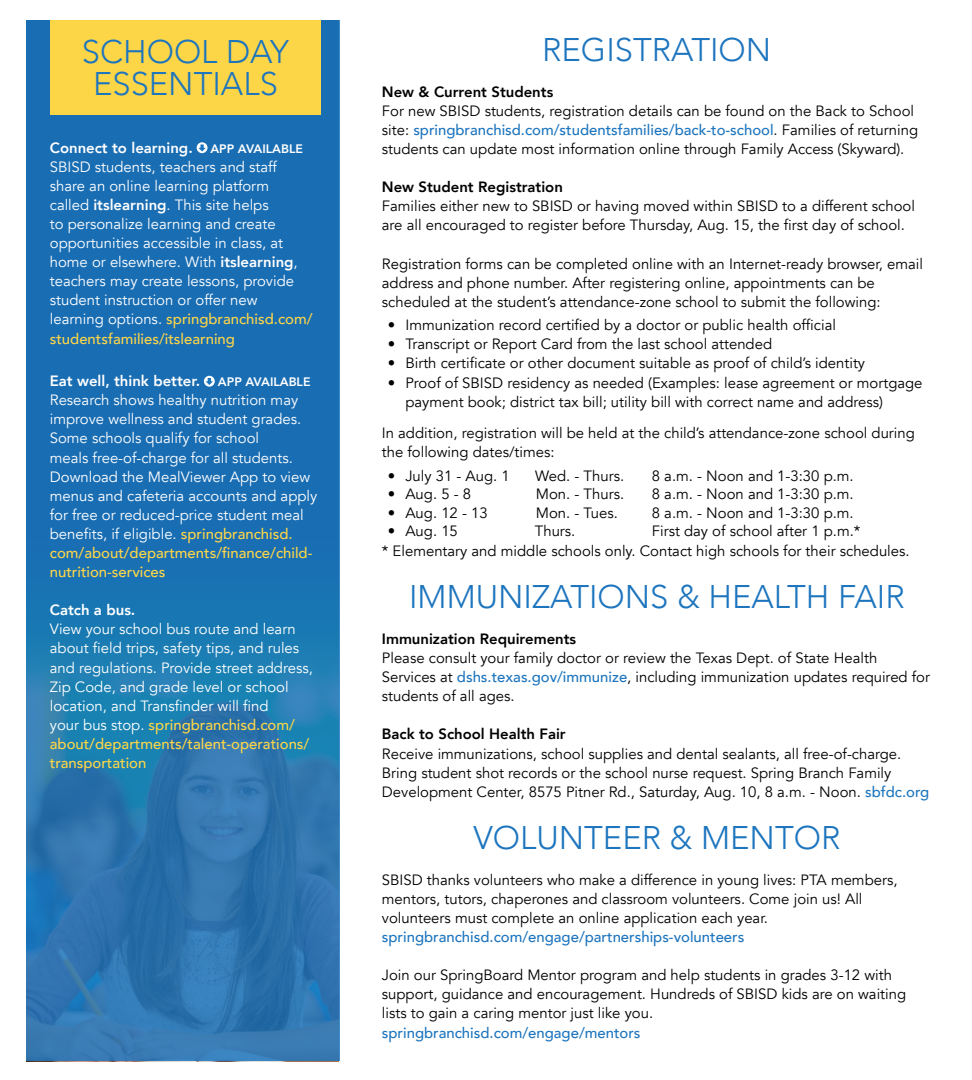
<style>
.page{position:relative;width:972px;height:1080px;background:#fff}
.page>*{position:absolute;margin:0;border:0;box-sizing:border-box;transform-origin:0 0}
.t1{font:300 32.7px/31.3px "Avenir";color:#1d75be;text-align:center}
.t2{font:14.85px/19px "Avenir";color:#000}
.t3{font:14.85px/19px "Avenir";color:#fff}
.t4{font:800 14.85px "Avenir";color:#000}
.t5{font:500 14.85px "Avenir";color:#1d75be}
.t6{font:800 14.85px "Avenir";color:#fff}
.s1{font-weight:800}
.s2{font-weight:800;font-size:12.3px}
.s3{font-weight:500;color:#fdd648}
.s4{font-weight:500;color:#1d75be}
</style>
<div class="page">
<svg style="left:26px;top:21px;width:313px;height:1040px;background:#2072b1"></svg>
<div style="left:50px;top:21px;width:271px;height:94px;background:#fdd648"></div>
<svg style="left:204px;top:376px;width:11px;height:11px"></svg>
<svg style="left:206px;top:378px;width:7px;height:7px"></svg>
<svg style="left:197px;top:142px;width:11px;height:11px"></svg>
<svg style="left:198px;top:145px;width:8px;height:7px"></svg>
<h1 class="t1" style="left:82px;top:36px;width:209px">SCHOOL DAY<br>ESSENTIALS</h1>
<p class="t3" style="left:50px;top:138px;width:264px"><span class="s1">Connect to learning.</span> <span class="s2">APP AVAILABLE </span>SBISD students, teachers and staff share an online learning platform<br>called <span class="s1">itslearning</span>. This site helps<br>to personalize learning and create opportunities accessible in class, at home or elsewhere. With <span class="s1">itslearning</span>, teachers may create lessons, provide student instruction or offer new learning options. <span class="s3">springbranchisd.com/ studentsfamilies/itslearning</span></p>
<p class="t3" style="left:50px;top:372px;width:269px"><span class="s1">Eat well, think better.</span> <span class="s2">APP AVAILABLE </span>Research shows healthy nutrition may improve wellness and student grades.<br>Some schools qualify for school<br>meals free-of-charge for all students.<br>Download the MealViewer App to view menus and cafeteria accounts and apply for free or reduced-price student meal benefits, if eligible. <span class="s3">springbranchisd. com/about/departments/finance/child&shy;nutrition-services</span></p>
<p class="t6" style="left:50px;top:599px;width:87px">Catch a bus.</p>
<p class="t3" style="left:50px;top:620px;width:265px">View your school bus route and learn about field trips, safety tips, and rules and regulations. Provide street address, Zip Code, and grade level or school location, and Transfinder will find<br>your bus stop. <span class="s3">springbranchisd.com/ about/departments/talent-operations/ transportation</span></p>
<h1 class="t1" style="left:542px;top:34px;width:231px">REGISTRATION</h1>
<p class="t4" style="left:382px;top:80px;width:173px">New &amp; Current Students</p>
<p class="t2" style="left:382px;top:102px;width:538px">For new SBISD students, registration details can be found on the Back to School site: <span class="s4">springbranchisd.com/studentsfamilies/back-to-school</span>. Families of returning students can update most information online through Family Access (Skyward).</p>
<p class="t4" style="left:382px;top:176px;width:183px">New Student Registration</p>
<p class="t2" style="left:382px;top:197px;width:535px">Families either new to SBISD or having moved within SBISD to a different school are all encouraged to register before Thursday, Aug. 15, the first day of school.</p>
<p class="t2" style="left:382px;top:254px;width:543px">Registration forms can be completed online with an Internet-ready browser, email address and phone number. After registering online, appointments can be scheduled at the student’s attendance-zone school to submit the following:</p>
<p class="t2" style="left:388px;top:316px;width:450px">• Immunization record certified by a doctor or public health official</p>
<p class="t2" style="left:388px;top:335px;width:386px">• Transcript or Report Card from the last school attended</p>
<p class="t2" style="left:388px;top:354px;width:479px">• Birth certificate or other document suitable as proof of child’s identity</p>
<p class="t2" style="left:405px;top:373px;width:519px;line-height:19.6px;text-indent:-18px">• Proof of SBISD residency as needed (Examples: lease agreement or mortgage payment book; district tax bill; utility bill with correct name and address)</p>
<p class="t2" style="left:382px;top:424px;width:534px">In addition, registration will be held at the child’s attendance-zone school during the following dates/times:</p>
<p class="t2" style="left:388px;top:467px;width:124px">• July 31 - Aug. 1</p>
<p class="t2" style="left:535px;top:467px;width:91px">Wed. - Thurs.</p>
<p class="t2" style="left:652px;top:467px;width:203px">8 a.m. - Noon and 1-3:30 p.m.</p>
<p class="t2" style="left:388px;top:485px;width:85px">• Aug. 5 - 8</p>
<p class="t2" style="left:536px;top:485px;width:90px">Mon. - Thurs.</p>
<p class="t2" style="left:652px;top:485px;width:203px">8 a.m. - Noon and 1-3:30 p.m.</p>
<p class="t2" style="left:388px;top:503px;width:101px">• Aug. 12 - 13</p>
<p class="t2" style="left:536px;top:503px;width:84px">Mon. - Tues.</p>
<p class="t2" style="left:652px;top:503px;width:203px">8 a.m. - Noon and 1-3:30 p.m.</p>
<p class="t2" style="left:388px;top:521px;width:72px">• Aug. 15</p>
<p class="t2" style="left:535px;top:521px;width:42px">Thurs.</p>
<p class="t2" style="left:382px;top:521px;width:529px;line-height:20.4px;text-indent:270px">First day of school after 1 p.m.*<br>* Elementary and middle schools only. Contact high schools for their schedules.</p>
<h1 class="t1" style="left:409px;top:581px;width:497px">IMMUNIZATIONS &amp; HEALTH FAIR</h1>
<p class="t4" style="left:382px;top:627px;width:196px">Immunization Requirements</p>
<p class="t2" style="left:382px;top:649px;width:550px">Please consult your family doctor or review the Texas Dept. of State Health<br>Services at <span class="s4">dshs.texas.gov/immunize</span>, including immunization updates required for students of all ages.</p>
<p class="t4" style="left:382px;top:723px;width:185px">Back to School Health Fair</p>
<p class="t2" style="left:382px;top:744px;width:549px">Receive immunizations, school supplies and dental sealants, all free-of-charge.<br>Bring student shot records or the school nurse request. Spring Branch Family<br>Development Center, 8575 Pitner Rd., Saturday, Aug. 10, 8 a.m. - Noon. <span class="s4">sbfdc.org</span></p>
<h1 class="t1" style="left:473px;top:822px;width:368px">VOLUNTEER &amp; MENTOR</h1>
<p class="t2" style="left:382px;top:870px;width:517px">SBISD thanks volunteers who make a difference in young lives: PTA members, mentors, tutors, chaperones and classroom volunteers. Come join us! All volunteers must complete an online application each year.</p>
<p class="t5" style="left:382px;top:924px;width:364px">springbranchisd.com/engage/partnerships-volunteers</p>
<p class="t2" style="left:382px;top:966px;width:526px">Join our SpringBoard Mentor program and help students in grades 3-12 with support, guidance and encouragement. Hundreds of SBISD kids are on waiting lists to gain a caring mentor just like you.</p>
<p class="t5" style="left:382px;top:1020px;width:260px">springbranchisd.com/engage/mentors</p>
</div>
